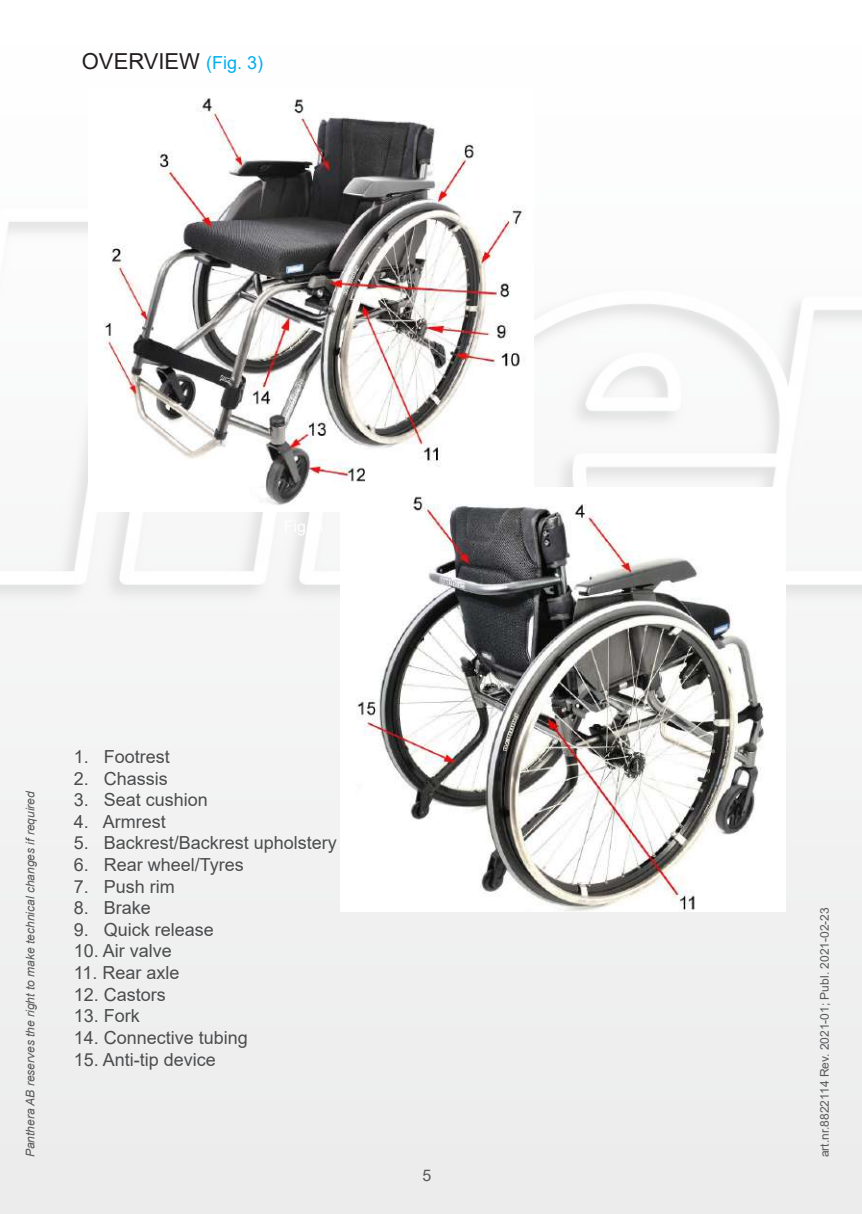
<style>
.page{position:relative;width:862px;height:1214px;background:#fff}
.page>*{position:absolute;margin:0;border:0;box-sizing:border-box;transform-origin:0 0}
.t1{font:22px "Arial";color:#231f20}
.t2{font:18px "Arial";color:#4b4c4d}
.t3{font:16px "Arial";color:#57585a}
.t4{font:italic 12px "Arial";color:#57585a}
.t5{font:12px "Arial";color:#57585a}
.s1{font-size:18px;color:#00aeef}
</style>
<div class="page">
<img style="left:96px;top:97px;width:430px;height:409px">
<div style="left:340px;top:487px;width:445px;height:424px;background:#fff"></div>
<img style="left:356px;top:496px;width:408px;height:415px">
<p class="t1" style="left:82px;top:46px;width:183px">OVERVIEW <span class="s1">(Fig. 3)</span></p>
<p class="t4" style="left:23px;top:1157px;width:368px;rotate:-90deg">Panthera AB reserves the right to make technical changes if required</p>
<p class="t2" style="left:74px;top:744px;width:98px">1. Footrest</p>
<p class="t2" style="left:74px;top:765px;width:96px">2. Chassis</p>
<p class="t2" style="left:74px;top:787px;width:136px">3. Seat cushion</p>
<p class="t2" style="left:74px;top:809px;width:94px">4. Armrest</p>
<p class="t2" style="left:74px;top:830px;width:265px">5. Backrest/Backrest upholstery</p>
<p class="t2" style="left:74px;top:852px;width:172px">6. Rear wheel/Tyres</p>
<p class="t2" style="left:74px;top:873px;width:103px">7. Push rim</p>
<p class="t2" style="left:74px;top:895px;width:79px">8. Brake</p>
<p class="t2" style="left:74px;top:917px;width:142px">9. Quick release</p>
<p class="t2" style="left:74px;top:938px;width:100px">10. Air valve</p>
<p class="t2" style="left:74px;top:960px;width:107px">11. Rear axle</p>
<p class="t2" style="left:74px;top:981px;width:94px">12. Castors</p>
<p class="t2" style="left:74px;top:1003px;width:68px">13. Fork</p>
<p class="t2" style="left:74px;top:1025px;width:176px">14. Connective tubing</p>
<p class="t2" style="left:74px;top:1046px;width:144px">15. Anti-tip device</p>
<p class="t3" style="left:422px;top:1164px;width:10px">5</p>
<p class="t5" style="left:816px;top:1157px;width:251px;rotate:-90deg">art.nr.8822114 Rev. 2021-01; Publ. 2021-02-23</p>
</div>
